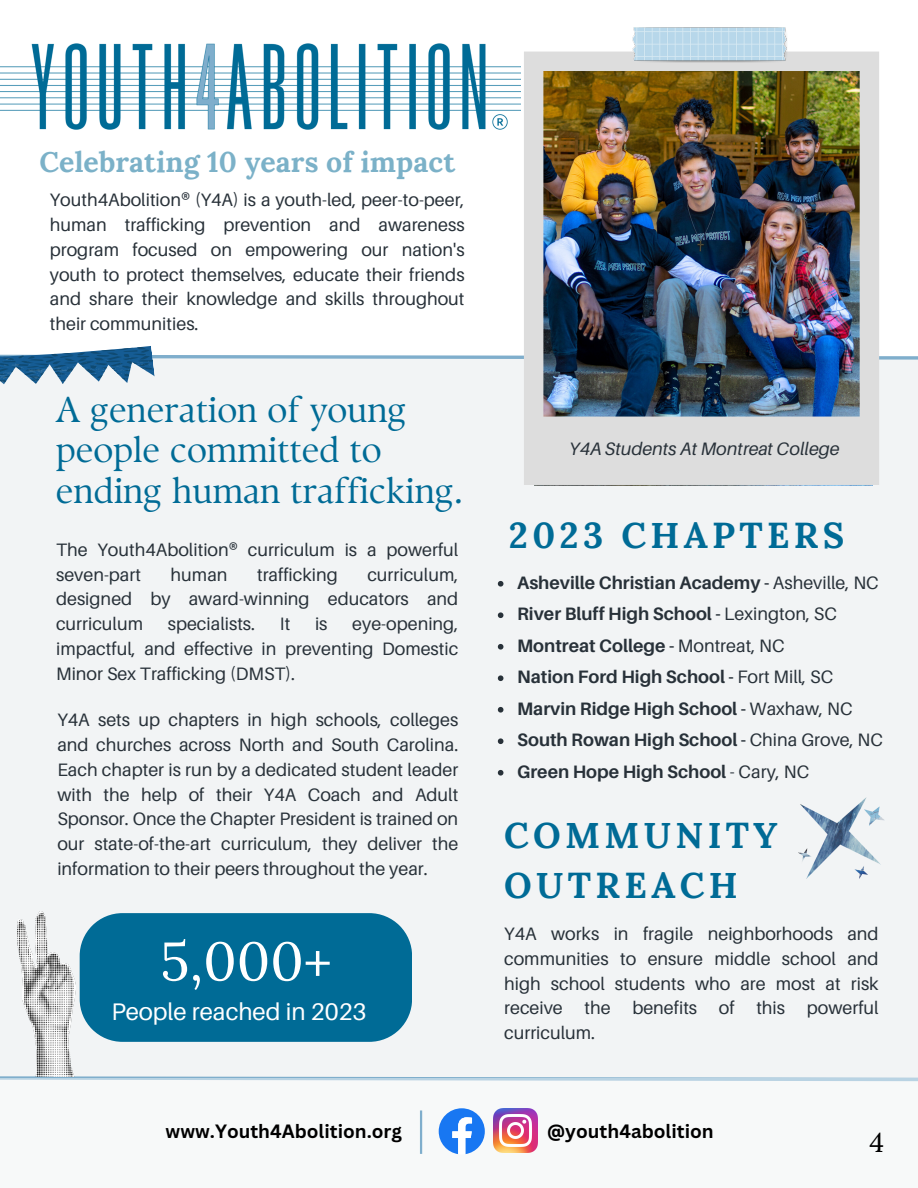
<style>
.page{position:relative;width:918px;height:1188px;background:#f2f4f5}
.page>*{position:absolute;margin:0;border:0;box-sizing:border-box;transform-origin:0 0}
.t1{font:54px "Lora";color:#fff}
.t2{font:36px/40.5px "TY Serif D";color:#006b96}
.t3{font:700 36px/49.5px "Lora";letter-spacing:.12em;color:#006b96}
.t4{font:700 28.5px "Lora";letter-spacing:.005em;color:#7bb1c8}
.t5{font:27px "Lora";color:#000}
.t6{font:24px "Aileron";color:#fff}
.t7{font:700 18.75px "Canva Sans";color:#000}
.t8{font:18px/24.8px "Aileron";color:#283139;text-align:justify}
.t9{font:700 18px "Aileron";color:#283139}
.t10{font:italic 18px "Aileron";color:#283139}
.s1{font-weight:400}
</style>
<div class="page">
<div style="left:0;top:0;width:918px;height:357px;background:#fff"></div>
<img style="left:524px;top:52px;width:355px;height:433px">
<img style="left:632px;top:27px;width:155px;height:35px">
<img style="left:0;top:43px;width:520px;height:87px">
<svg style="left:0;top:1076px;width:918px;height:3px"></svg>
<div style="left:80px;top:913px;width:332px;height:129px;background:#006b96"></div>
<img style="left:0;top:334px;width:918px;height:68px">
<img style="left:798px;top:797px;width:87px;height:81px">
<div style="left:0;top:1079px;width:918px;height:109px;background:#f7f9f9"></div>
<img style="left:494px;top:1108px;width:44px;height:44px">
<svg style="left:439px;top:1108px;width:46px;height:46px"></svg>
<hr style="left:420px;top:1110px;width:2px;height:44px;background:#7faecc">
<svg style="left:498px;top:581px;width:5px;height:6px"></svg>
<svg style="left:498px;top:612px;width:5px;height:6px"></svg>
<svg style="left:498px;top:644px;width:5px;height:6px"></svg>
<svg style="left:498px;top:675px;width:5px;height:6px"></svg>
<svg style="left:498px;top:707px;width:5px;height:6px"></svg>
<svg style="left:498px;top:738px;width:5px;height:6px"></svg>
<svg style="left:498px;top:770px;width:5px;height:6px"></svg>
<img style="left:17px;top:911px;width:59px;height:166px">
<p class="t4" style="left:40px;top:143px;width:417px">Celebrating 10 years of impact</p>
<h2 class="t8" style="left:50px;top:187px;width:416px">Youth4Abolition® (Y4A) is a youth-led, peer-to-peer, human trafficking prevention and awareness program focused on empowering our nation's youth to protect themselves, educate their friends and share their knowledge and skills throughout their communities.</h2>
<p class="t2" style="left:56px;top:389px;width:409px">A generation of young people committed to ending human trafficking.</p>
<h5 class="t8" style="left:56px;top:537px;width:404px">The Youth4Abolition® curriculum is a powerful seven-part</h5>
<h5 class="t8" style="left:171px;top:562px;width:58px">human</h5>
<h5 class="t8" style="left:257px;top:562px;width:82px">trafficking</h5>
<h5 class="t8" style="left:56px;top:562px;width:404px;text-indent:311px">curriculum, designed by award-winning educators and curriculum</h5>
<h5 class="t8" style="left:168px;top:611px;width:89px">specialists.</h5>
<h5 class="t8" style="left:280px;top:611px;width:12px">It</h5>
<h5 class="t8" style="left:315px;top:611px;width:14px">is</h5>
<h5 class="t8" style="left:56px;top:611px;width:404px;text-indent:296px">eye-opening, impactful, and effective in preventing Domestic Minor Sex Trafficking (DMST).</h5>
<p class="t8" style="left:57px;top:707px;width:402px">Y4A sets up chapters in high schools, colleges and churches across North and South Carolina.<br>Each chapter is run by a dedicated student leader with the help of their Y4A Coach and Adult Sponsor. Once the Chapter President is trained on our state-of-the-art curriculum, they deliver the information to their peers throughout the year.</p>
<p class="t1" style="left:160px;top:926px;width:173px">5,000+</p>
<p class="t6" style="left:111px;top:997px;width:257px">People reached in 2023</p>
<h4 class="t10" style="left:569px;top:438px;width:272px">Y4A Students At Montreat College</h4>
<p class="t3" style="left:509px;top:510px;width:337px">2023 CHAPTERS</p>
<p class="t9" style="left:517px;top:571px;width:363px">Asheville Christian Academy - <span class="s1">Asheville, NC</span></p>
<p class="t9" style="left:517px;top:603px;width:321px">River Bluff High School - <span class="s1">Lexington, SC</span></p>
<p class="t9" style="left:517px;top:634px;width:269px">Montreat College - <span class="s1">Montreat, NC</span></p>
<p class="t9" style="left:517px;top:666px;width:318px">Nation Ford High School - <span class="s1">Fort Mill, SC</span></p>
<p class="t9" style="left:517px;top:697px;width:337px">Marvin Ridge High School - <span class="s1">Waxhaw, NC</span></p>
<p class="t9" style="left:517px;top:729px;width:367px">South Rowan High School - <span class="s1">China Grove, NC</span></p>
<p class="t9" style="left:517px;top:760px;width:294px">Green Hope High School <span class="s1">- Cary, NC</span></p>
<h1 class="t3" style="left:504px;top:810px;width:275px">COMMUNITY<br>OUTREACH</h1>
<h2 class="t8" style="left:504px;top:921px;width:376px">Y4A works in fragile neighborhoods and communities to ensure middle school and high school students who are most at risk receive the benefits of this powerful curriculum.</h2>
<h3 class="t7" style="left:166px;top:1118px;width:238px">www.Youth4Abolition.org</h3>
<p class="t7" style="left:547px;top:1118px;width:168px">@youth4abolition</p>
<p class="t5" style="left:870px;top:1125px;width:16px">4</p>
</div>
